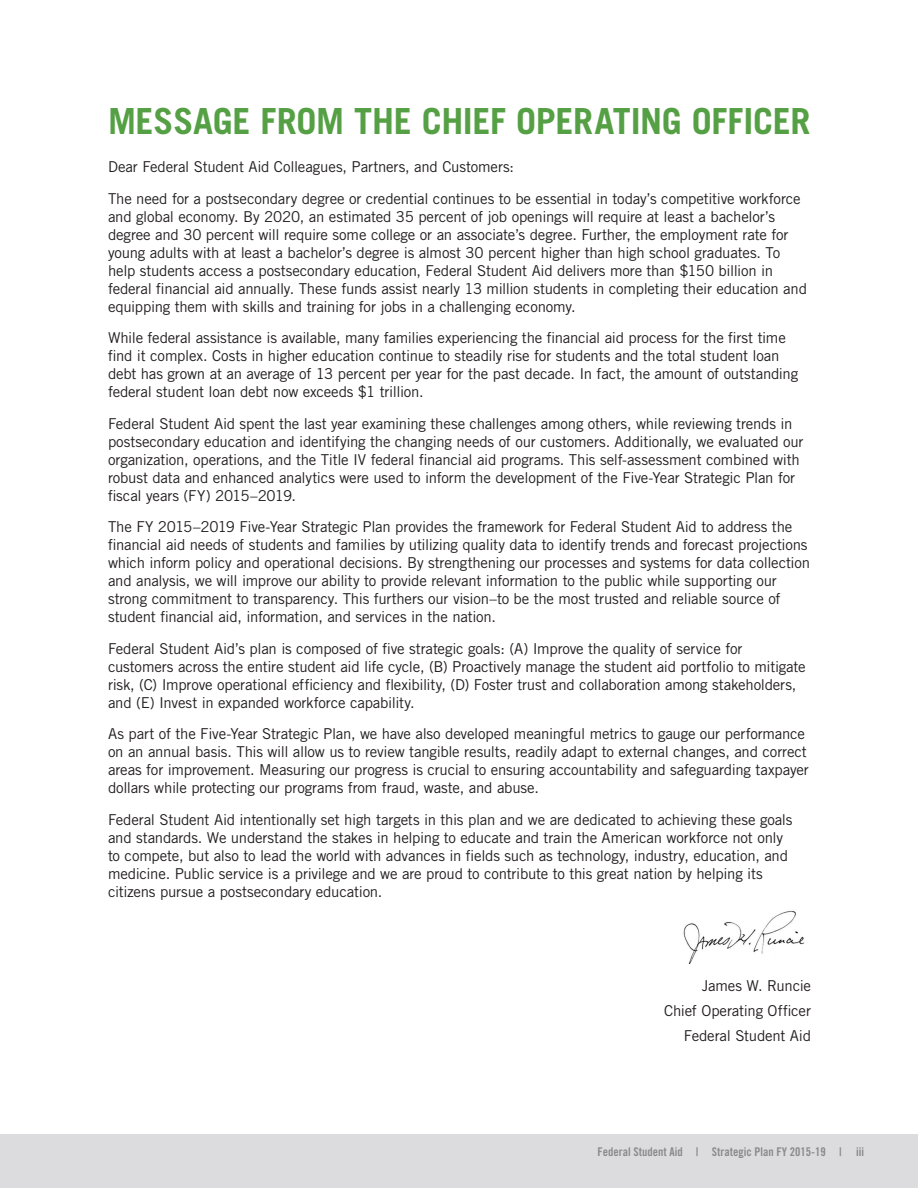
<style>
.page{position:relative;width:918px;height:1188px;background:#fff}
.page>*{position:absolute;margin:0;border:0;box-sizing:border-box;transform-origin:0 0}
.t1{font:700 36px "Trade Gothic LT Std";letter-spacing:-.01em;color:#55a044}
.t2{font:15px/18px "Trade Gothic LT Std";letter-spacing:-.015em;color:#231f20}
.t3{font:12px "Trade Gothic LT Std Bd Cn 20";color:#8a8a8e}
</style>
<div class="page">
<div style="left:0;top:1134px;width:918px;height:54px;background:#dcdcde"></div>
<img style="left:683px;top:910px;width:122px;height:53px">
<h1 class="t1" style="left:108px;top:108px;width:704px">MESSAGE FROM THE CHIEF OPERATING OFFICER</h1>
<p class="t2" style="left:108px;top:159px;width:408px">Dear Federal Student Aid Colleagues, Partners, and Customers:</p>
<p class="t2" style="left:108px;top:191px;width:701px">The need for a postsecondary degree or credential continues to be essential in today’s competitive workforce and global economy. By 2020, an estimated 35 percent of job openings will require at least a bachelor’s degree and 30 percent will require some college or an associate’s degree. Further, the employment rate for young adults with at least a bachelor’s degree is almost 30 percent higher than high school graduates. To help students access a postsecondary education, Federal Student Aid delivers more than $150 billion in federal financial aid annually. These funds assist nearly 13 million students in completing their education and equipping them with skills and training for jobs in a challenging economy.</p>
<p class="t2" style="left:108px;top:330px;width:692px">While federal assistance is available, many families experiencing the financial aid process for the first time find it complex. Costs in higher education continue to steadily rise for students and the total student loan debt has grown at an average of 13 percent per year for the past decade. In fact, the amount of outstanding federal student loan debt now exceeds $1 trillion.</p>
<p class="t2" style="left:108px;top:416px;width:697px">Federal Student Aid spent the last year examining these challenges among others, while reviewing trends in postsecondary education and identifying the changing needs of our customers. Additionally, we evaluated our organization, operations, and the Title IV federal financial aid programs. This self-assessment combined with robust data and enhanced analytics were used to inform the development of the Five-Year Strategic Plan for fiscal years (FY) 2015–2019.</p>
<p class="t2" style="left:108px;top:519px;width:704px">The FY 2015–2019 Five-Year Strategic Plan provides the framework for Federal Student Aid to address the financial aid needs of students and families by utilizing quality data to identify trends and forecast projections which inform policy and operational decisions. By strengthening our processes and systems for data collection and analysis, we will improve our ability to provide relevant information to the public while supporting our strong commitment to transparency. This furthers our vision–to be the most trusted and reliable source of student financial aid, information, and services in the nation.</p>
<p class="t2" style="left:108px;top:641px;width:699px">Federal Student Aid’s plan is composed of five strategic goals: (A) Improve the quality of service for customers across the entire student aid life cycle, (B) Proactively manage the student aid portfolio to mitigate risk, (C) Improve operational efficiency and flexibility, (D) Foster trust and collaboration among stakeholders, and (E) Invest in expanded workforce capability.</p>
<p class="t2" style="left:108px;top:726px;width:702px">As part of the Five-Year Strategic Plan, we have also developed meaningful metrics to gauge our performance on an annual basis. This will allow us to review tangible results, readily adapt to external changes, and correct areas for improvement. Measuring our progress is crucial to ensuring accountability and safeguarding taxpayer dollars while protecting our programs from fraud, waste, and abuse.</p>
<p class="t2" style="left:108px;top:812px;width:686px">Federal Student Aid intentionally set high targets in this plan and we are dedicated to achieving these goals and standards. We understand the stakes in helping to educate and train the American workforce not only to compete, but also to lead the world with advances in fields such as technology, industry, education, and medicine. Public service is a privilege and we are proud to contribute to this great nation by helping its citizens pursue a postsecondary education.</p>
<p class="t2" style="left:664px;top:975px;width:149px;line-height:24.8px;text-align:right">James W. Runcie<br>Chief Operating Officer<br>Federal Student Aid</p>
<p class="t3" style="left:597px;top:1147px;width:268px">Federal Student Aid | Strategic Plan FY 2015-19 | iii</p>
</div>
